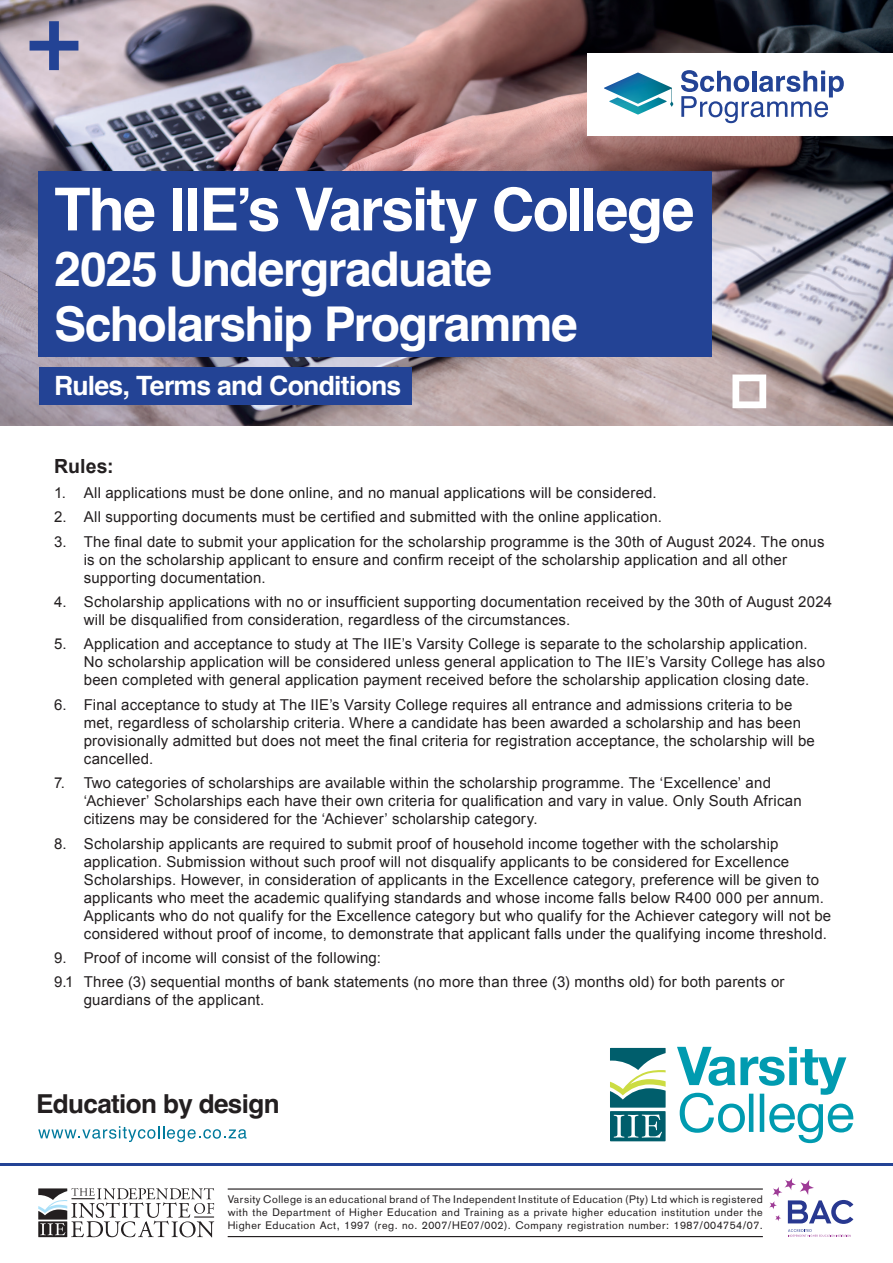
<style>
.page{position:relative;width:893px;height:1263px;background:#fff}
.page>*{position:absolute;margin:0;border:0;box-sizing:border-box;transform-origin:0 0}
.t1{font:700 59.4px "Helvetica";letter-spacing:-.03em;color:#fff}
.t2{font:700 48px/55.5px "Helvetica";letter-spacing:-.03em;color:#fff}
.t3{font:700 26.55px "Helvetica";letter-spacing:-.03em;color:#fff}
.t4{font:700 26.1px "Helvetica";letter-spacing:-.025em;color:#231f20}
.t5{font:700 19.5px "Arial";letter-spacing:.01em;color:#231f20}
.t6{font:15px/18px "Arial";letter-spacing:.015em;color:#231f20}
.t7{font:10.8px/13px "Akzidenz Grotesk";letter-spacing:.05em;color:#231f20;text-align:justify}
</style>
<div class="page">
<hr style="left:228px;top:1188px;width:535px;height:1px;background:#231f20">
<hr style="left:228px;top:1236px;width:535px;height:1px;background:#231f20">
<svg style="left:38px;top:1188px;width:176px;height:49px"></svg>
<svg style="left:769px;top:1178px;width:84px;height:59px"></svg>
<hr style="left:0;top:1163px;width:893px;height:3px;background:#234395">
<svg style="left:677px;top:1047px;width:176px;height:96px"></svg>
<svg style="left:610px;top:1048px;width:56px;height:93px"></svg>
<svg style="left:38px;top:1126px;width:209px;height:16px"></svg>
<img style="left:0;top:0;width:893px;height:426px">
<svg style="left:30px;top:21px;width:48px;height:49px;background:#8f91b4"></svg>
<svg style="left:732px;top:374px;width:34px;height:34px"></svg>
<div style="left:587px;top:53px;width:306px;height:83px;background:#fff"></div>
<img style="left:604px;top:73px;width:69px;height:42px">
<svg style="left:681px;top:70px;width:163px;height:53px"></svg>
<div style="left:39px;top:171px;width:673px;height:185px;background:#234395"></div>
<div style="left:39px;top:367px;width:373px;height:38px;background:#234395"></div>
<p class="t1" style="left:54px;top:173px;width:642px">The IIE’s Varsity College</p>
<p class="t2" style="left:54px;top:247px;width:525px">2025 Undergraduate<br>Scholarship Programme</p>
<p class="t3" style="left:54px;top:369px;width:349px">Rules, Terms and Conditions</p>
<p class="t5" style="left:54px;top:454px;width:61px">Rules:</p>
<p class="t6" style="left:54px;top:484px;width:604px">1. All applications must be done online, and no manual applications will be considered.</p>
<p class="t6" style="left:54px;top:508px;width:609px">2. All supporting documents must be certified and submitted with the online application.</p>
<p class="t6" style="left:84px;top:532px;width:742px;text-indent:-30px">3. The final date to submit your application for the scholarship programme is the 30th of August 2024. The onus is on the scholarship applicant to ensure and confirm receipt of the scholarship application and all other supporting documentation.</p>
<p class="t6" style="left:84px;top:593px;width:750px;text-indent:-30px">4. Scholarship applications with no or insufficient supporting documentation received by the 30th of August 2024 will be disqualified from consideration, regardless of the circumstances.</p>
<p class="t6" style="left:84px;top:635px;width:743px;text-indent:-30px">5. Application and acceptance to study at The IIE’s Varsity College is separate to the scholarship application.<br>No scholarship application will be considered unless general application to The IIE’s Varsity College has also been completed with general application payment received before the scholarship application closing date.</p>
<p class="t6" style="left:84px;top:696px;width:733px;text-indent:-30px">6. Final acceptance to study at The IIE’s Varsity College requires all entrance and admissions criteria to be met, regardless of scholarship criteria. Where a candidate has been awarded a scholarship and has been provisionally admitted but does not meet the final criteria for registration acceptance, the scholarship will be cancelled.</p>
<p class="t6" style="left:84px;top:774px;width:719px;text-indent:-30px">7. Two categories of scholarships are available within the scholarship programme. The ‘Excellence’ and ‘Achiever’ Scholarships each have their own criteria for qualification and vary in value. Only South African citizens may be considered for the ‘Achiever’ scholarship category.</p>
<p class="t6" style="left:84px;top:834px;width:749px;text-indent:-30px">8. Scholarship applicants are required to submit proof of household income together with the scholarship application. Submission without such proof will not disqualify applicants to be considered for Excellence Scholarships. However, in consideration of applicants in the Excellence category, preference will be given to applicants who meet the academic qualifying standards and whose income falls below R400 000 per annum.<br>Applicants who do not qualify for the Excellence category but who qualify for the Achiever category will not be considered without proof of income, to demonstrate that applicant falls under the qualifying income threshold.</p>
<p class="t6" style="left:54px;top:949px;width:328px">9. Proof of income will consist of the following:</p>
<p class="t6" style="left:84px;top:973px;width:702px;text-indent:-30px">9.1 Three (3) sequential months of bank statements (no more than three (3) months old) for both parents or guardians of the applicant.</p>
<h3 class="t4" style="left:36px;top:1088px;width:245px">Education by design</h3>
<p class="t7" style="left:228px;top:1192px;width:537px">Varsity College is an educational brand of The Independent Institute of Education (Pty) Ltd which is registered with the Department of Higher Education and Training as a private higher education institution under the Higher Education Act, 1997 (reg. no. 2007/HE07/002). Company registration number: 1987/004754/07.</p>
</div>
